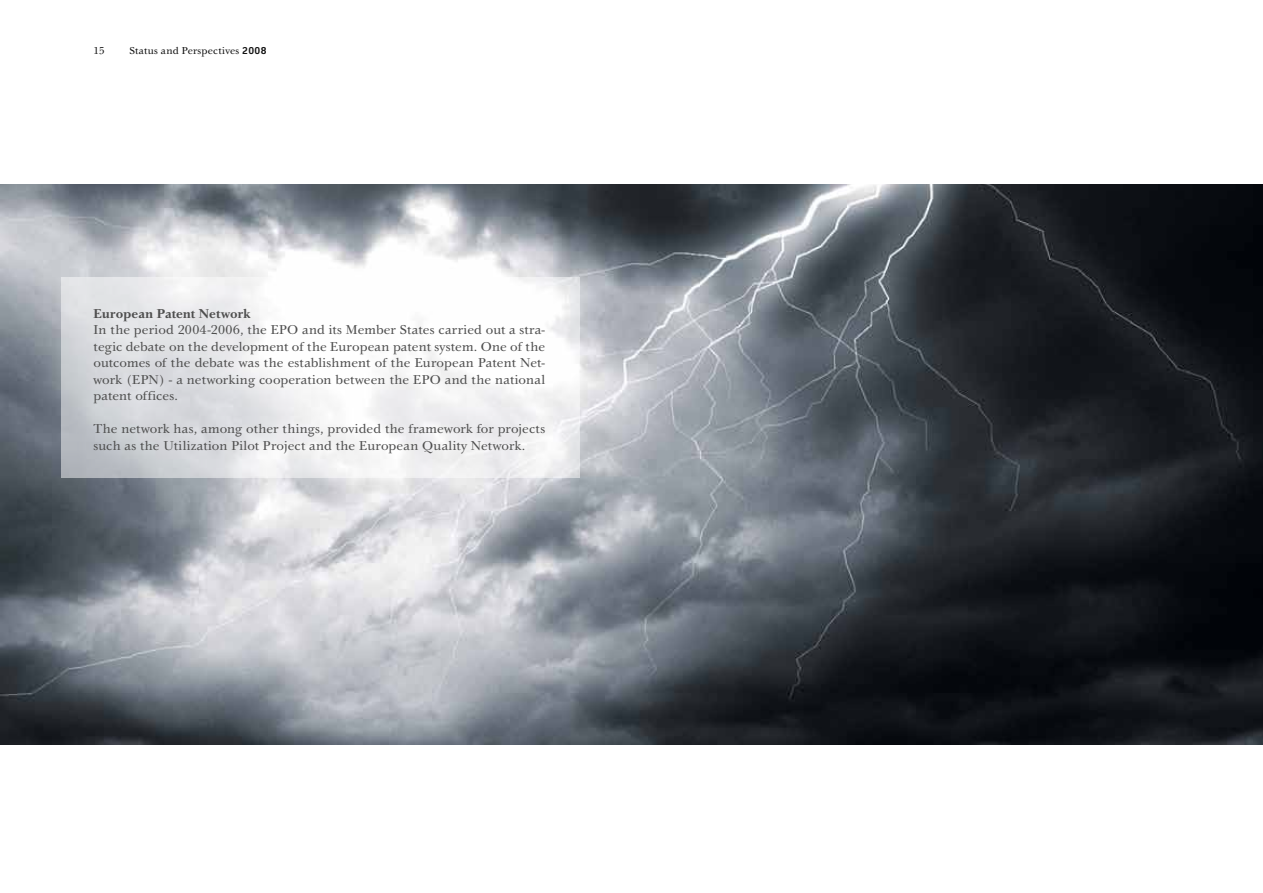
<style>
.page{position:relative;width:1263px;height:893px;background:#fff}
.page>*{position:absolute;margin:0;border:0;box-sizing:border-box;transform-origin:0 0}
.t1{font:13.5px/16.5px "Bingo Serif";letter-spacing:.01em;color:#4e4e4e;text-align:justify}
.t2{font:700 13.5px "Bingo Serif";letter-spacing:.015em;color:#4e4e4e}
.t3{font:10.5px "Bingo Serif";letter-spacing:.01em;color:#111}
.s1{font-family:"Ninetysix K";font-weight:700}
</style>
<div class="page">
<img style="left:0;top:185px;width:1263px;height:559px">
<svg style="left:61px;top:278px;width:519px;height:200px"></svg>
<p class="t3" style="left:94px;top:45px;width:12px">15</p>
<p class="t3" style="left:129px;top:45px;width:139px">Status and Perspectives <span class="s1">2008</span></p>
<p class="t2" style="left:94px;top:306px;width:159px">European Patent Network</p>
<p class="t1" style="left:94px;top:322px;width:453px">In the period 2004-2006, the EPO and its Member States carried out a stra&shy;tegic debate on the development of the European patent system. One of the outcomes of the debate was the establishment of the European Patent Net&shy;work (EPN) - a networking cooperation between the EPO and the national patent offices.</p>
<p class="t1" style="left:94px;top:421px;width:453px">The network has, among other things, provided the framework for projects such as the Utilization Pilot Project and the European Quality Network.</p>
</div>
